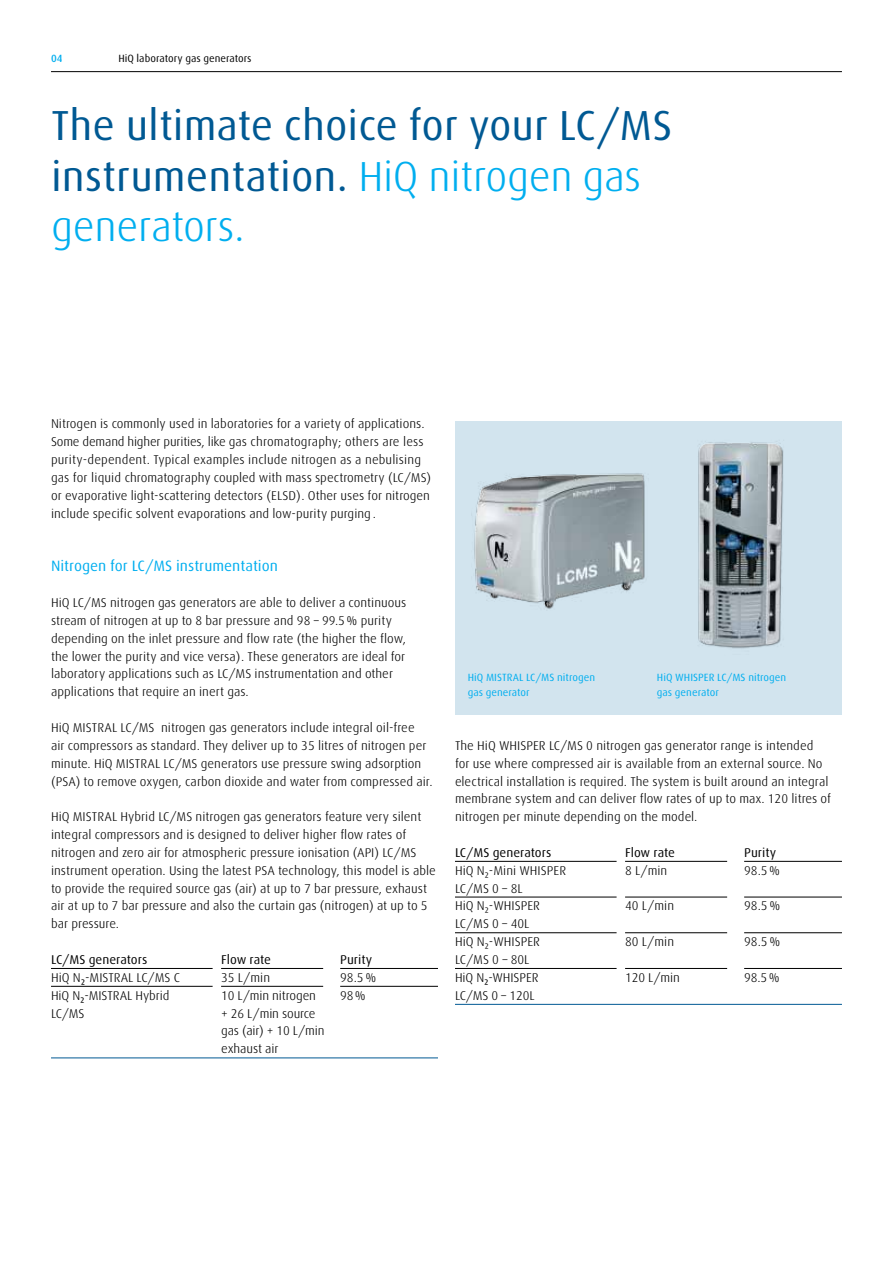
<style>
.page{position:relative;width:893px;height:1263px;background:#fff}
.page>*{position:absolute;margin:0;border:0;box-sizing:border-box;transform-origin:0 0}
.t1{font:42px/50.4px "Linde Dax Global";color:#005993}
.t2{font:15px "Linde Dax Global";color:#00aeef}
.t3{font:300 12.75px/17.9px "Linde Dax Global";color:#000}
.t4{font:12.75px "Linde Dax Global";color:#000}
.t5{font:10.5px/14.7px "Linde Dax Global";color:#00aeef}
.t6{font:10.5px "Linde Dax Global";color:#000}
.t7{font:500 10.5px "Linde Dax Global";color:#00aeef}
.s1{font-weight:300;color:#00aeef}
.s2{font-weight:400}
</style>
<div class="page">
<hr style="left:51px;top:71px;width:791px;height:1px;background:#000">
<svg style="left:51px;top:968px;width:387px;height:1px"></svg>
<svg style="left:51px;top:986px;width:387px;height:1px"></svg>
<hr style="left:51px;top:1057px;width:387px;height:1px;background:#005993">
<div style="left:455px;top:421px;width:387px;height:293px;background:#d2e4ee"></div>
<svg style="left:455px;top:861px;width:387px;height:1px"></svg>
<svg style="left:455px;top:897px;width:387px;height:1px"></svg>
<svg style="left:455px;top:932px;width:387px;height:1px"></svg>
<svg style="left:455px;top:968px;width:387px;height:1px"></svg>
<hr style="left:455px;top:1004px;width:387px;height:1px;background:#005993">
<img style="left:698px;top:441px;width:86px;height:208px">
<img style="left:474px;top:473px;width:171px;height:136px">
<p class="t7" style="left:51px;top:52px;width:13px">04</p>
<p class="t6" style="left:118px;top:52px;width:135px">HiQ laboratory gas generators</p>
<h1 class="t1" style="left:51px;top:100px;width:623px">The ultimate choice for your LC/MS instrumentation. <span class="s1">HiQ nitrogen gas generators.</span></h1>
<p class="t3" style="left:51px;top:415px;width:382px">Nitrogen is commonly used in laboratories for a variety of applications.<br>Some demand higher purities, like gas chromatography; others are less purity-dependent. Typical examples include nitrogen as a nebulising gas for liquid chromatography coupled with mass spectrometry (LC/MS) or evaporative light-scattering detectors (ELSD). Other uses for nitrogen include specific solvent evaporations and low-purity purging .</p>
<p class="t2" style="left:51px;top:557px;width:228px">Nitrogen for LC/MS instrumentation</p>
<p class="t3" style="left:51px;top:594px;width:357px">HiQ LC/MS nitrogen gas generators are able to deliver a continuous stream of nitrogen at up to 8 bar pressure and 98 – 99.5% purity depending on the inlet pressure and flow rate (the higher the flow, the lower the purity and vice versa). These generators are ideal for laboratory applications such as LC/MS instrumentation and other applications that require an inert gas.</p>
<p class="t3" style="left:51px;top:719px;width:383px">HiQ MISTRAL LC/MS nitrogen gas generators include integral oil-free<br>air compressors as standard. They deliver up to 35 litres of nitrogen per minute. HiQ MISTRAL LC/MS generators use pressure swing adsorption (PSA) to remove oxygen, carbon dioxide and water from compressed air.</p>
<p class="t3" style="left:51px;top:808px;width:386px">HiQ MISTRAL Hybrid LC/MS nitrogen gas generators feature very silent integral compressors and is designed to deliver higher flow rates of nitrogen and zero air for atmospheric pressure ionisation (API) LC/MS instrument operation. Using the latest PSA technology, this model is able to provide the required source gas (air) at up to 7 bar pressure, exhaust air at up to 7 bar pressure and also the curtain gas (nitrogen) at up to 5 bar pressure.</p>
<p class="t4" style="left:51px;top:952px;width:98px">LC/MS generators</p>
<p class="t4" style="left:221px;top:952px;width:51px">Flow rate</p>
<p class="t4" style="left:340px;top:952px;width:34px">Purity</p>
<p class="t3" style="left:51px;top:968px;width:131px">HiQ N<span class="s2">₂</span>-MISTRAL LC/MS C</p>
<p class="t3" style="left:221px;top:968px;width:51px">35 L/min</p>
<p class="t3" style="left:340px;top:968px;width:38px">98.5%</p>
<p class="t3" style="left:51px;top:986px;width:120px">HiQ N<span class="s2">₂</span>-MISTRAL Hybrid</p>
<p class="t3" style="left:221px;top:986px;width:96px">10 L/min nitrogen</p>
<p class="t3" style="left:340px;top:986px;width:27px">98%</p>
<p class="t3" style="left:51px;top:1004px;width:35px">LC/MS</p>
<p class="t3" style="left:221px;top:1004px;width:105px">+ 26 L/min source gas (air) + 10 L/min exhaust air</p>
<p class="t5" style="left:468px;top:670px;width:129px">HiQ MISTRAL LC/MS nitrogen gas generator</p>
<p class="t5" style="left:657px;top:670px;width:131px">HiQ WHISPER LC/MS nitrogen gas generator</p>
<p class="t3" style="left:455px;top:736px;width:378px">The HiQ WHISPER LC/MS 0 nitrogen gas generator range is intended<br>for use where compressed air is available from an external source. No electrical installation is required. The system is built around an integral membrane system and can deliver flow rates of up to max. 120 litres of nitrogen per minute depending on the model.</p>
<p class="t4" style="left:455px;top:845px;width:98px">LC/MS generators</p>
<p class="t4" style="left:625px;top:845px;width:51px">Flow rate</p>
<p class="t4" style="left:744px;top:845px;width:34px">Purity</p>
<p class="t3" style="left:455px;top:861px;width:113px">HiQ N₂-Mini WHISPER</p>
<p class="t3" style="left:625px;top:861px;width:44px">8 L/min</p>
<p class="t3" style="left:744px;top:861px;width:38px">98.5%</p>
<p class="t3" style="left:455px;top:879px;width:87px">LC/MS 0 – 8L<br>HiQ N₂-WHISPER</p>
<p class="t3" style="left:625px;top:897px;width:51px">40 L/min</p>
<p class="t3" style="left:744px;top:897px;width:38px">98.5%</p>
<p class="t3" style="left:455px;top:915px;width:87px">LC/MS 0 – 40L<br>HiQ N₂-WHISPER</p>
<p class="t3" style="left:455px;top:951px;width:85px">LC/MS 0 – 80L<br>HiQ N<span class="s2">₂</span>-WHISPER</p>
<p class="t3" style="left:455px;top:986px;width:81px">LC/MS 0 – 120L</p>
<p class="t3" style="left:625px;top:933px;width:51px">80 L/min</p>
<p class="t3" style="left:744px;top:933px;width:38px">98.5%</p>
<p class="t3" style="left:625px;top:968px;width:56px">120 L/min</p>
<p class="t3" style="left:744px;top:968px;width:37px">98.5%</p>
</div>
